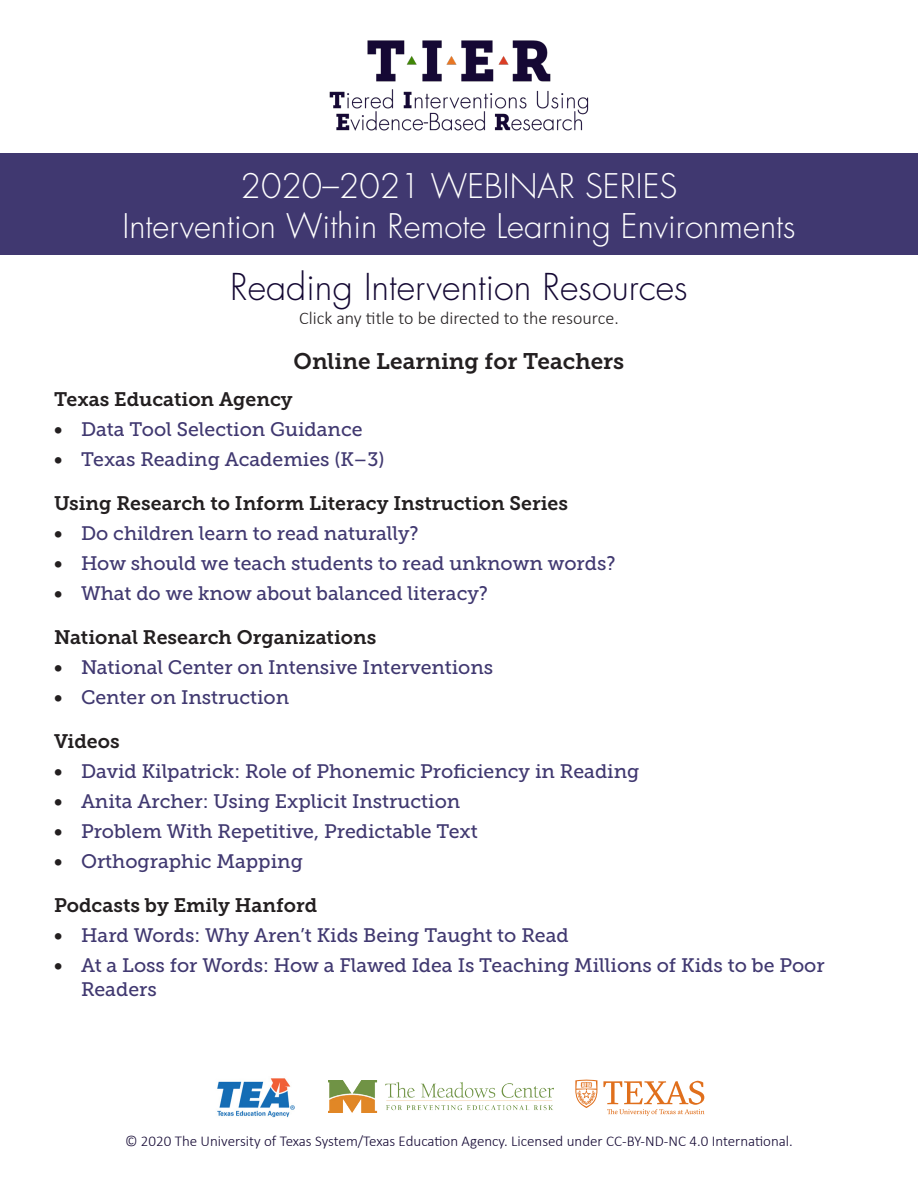
<style>
.page{position:relative;width:918px;height:1188px;background:#fff}
.page>*{position:absolute;margin:0;border:0;box-sizing:border-box;transform-origin:0 0}
.Pathway_2-line{font:300 36px "Futura Std";color:#140833}
.t1{font:300 33px/39.6px "Futura Std";color:#fff;text-align:center}
.t2{font:22.5px "Museo Slab 700";color:#231f20}
.t3{font:19.5px/23.4px "Museo Slab 500";color:#403870}
.t4{font:19.5px "Museo Slab 700";color:#231f20}
.Pathway_2-line-2{font:300 18px "Calibri";color:#231f20}
.t5{font:300 15px "Calibri";color:#140833}
.s1{font-family:"Museo Slab 700";color:#231f20}
</style>
<div class="page">
<img style="left:329px;top:40px;width:260px;height:91px">
<img style="left:217px;top:1078px;width:78px;height:40px">
<img style="left:328px;top:1081px;width:225px;height:31px">
<svg style="left:575px;top:1080px;width:22px;height:28px"></svg>
<svg style="left:603px;top:1081px;width:102px;height:35px"></svg>
<div style="left:0;top:154px;width:918px;height:101px;background:#403870"></div>
<h2 class="t1" style="left:123px;top:167px;width:674px">2020–2021 WEBINAR SERIES<br>Intervention Within Remote Learning Environments</h2>
<p class="Pathway_2-line" style="left:230px;top:265px;width:459px">Reading Intervention Resources</p>
<p class="Pathway_2-line-2" style="left:299px;top:307px;width:321px">Click any title to be directed to the resource.</p>
<h1 class="t2" style="left:294px;top:348px;width:332px">Online Learning for Teachers</h1>
<h2 class="t4" style="left:54px;top:388px;width:240px">Texas Education Agency</h2>
<p class="t3" style="left:54px;top:418px;width:310px"><span class="s1">•</span> Data Tool Selection Guidance</p>
<p class="t3" style="left:54px;top:448px;width:332px"><span class="s1">•</span> Texas Reading Academies (K–3)</p>
<h2 class="t4" style="left:54px;top:492px;width:516px">Using Research to Inform Literacy Instruction Series</h2>
<p class="t3" style="left:54px;top:522px;width:366px"><span class="s1">•</span> Do children learn to read naturally?</p>
<p class="t3" style="left:54px;top:552px;width:563px"><span class="s1">•</span> How should we teach students to read unknown words?</p>
<p class="t3" style="left:54px;top:582px;width:435px"><span class="s1">•</span> What do we know about balanced literacy?</p>
<h2 class="t4" style="left:54px;top:626px;width:324px">National Research Organizations</h2>
<p class="t3" style="left:54px;top:656px;width:441px"><span class="s1">•</span> National Center on Intensive Interventions</p>
<p class="t3" style="left:54px;top:686px;width:237px"><span class="s1">•</span> Center on Instruction</p>
<h2 class="t4" style="left:54px;top:730px;width:67px">Videos</h2>
<p class="t3" style="left:54px;top:760px;width:587px"><span class="s1">•</span> David Kilpatrick: Role of Phonemic Proficiency in Reading</p>
<p class="t3" style="left:54px;top:790px;width:408px"><span class="s1">•</span> Anita Archer: Using Explicit Instruction</p>
<p class="t3" style="left:54px;top:820px;width:425px"><span class="s1">•</span> Problem With Repetitive, Predictable Text</p>
<p class="t3" style="left:54px;top:850px;width:250px"><span class="s1">•</span> Orthographic Mapping</p>
<h2 class="t4" style="left:54px;top:894px;width:265px">Podcasts by Emily Hanford</h2>
<p class="t3" style="left:54px;top:924px;width:516px"><span class="s1">•</span> Hard Words: Why Aren’t Kids Being Taught to Read</p>
<p class="t3" style="left:81px;top:954px;width:745px;text-indent:-27px"><span class="s1">•</span> At a Loss for Words: How a Flawed Idea Is Teaching Millions of Kids to be Poor<br>Readers</p>
<p class="t5" style="left:125px;top:1132px;width:669px">© 2020 The University of Texas System/Texas Education Agency. Licensed under CC-BY-ND-NC 4.0 International.</p>
</div>
